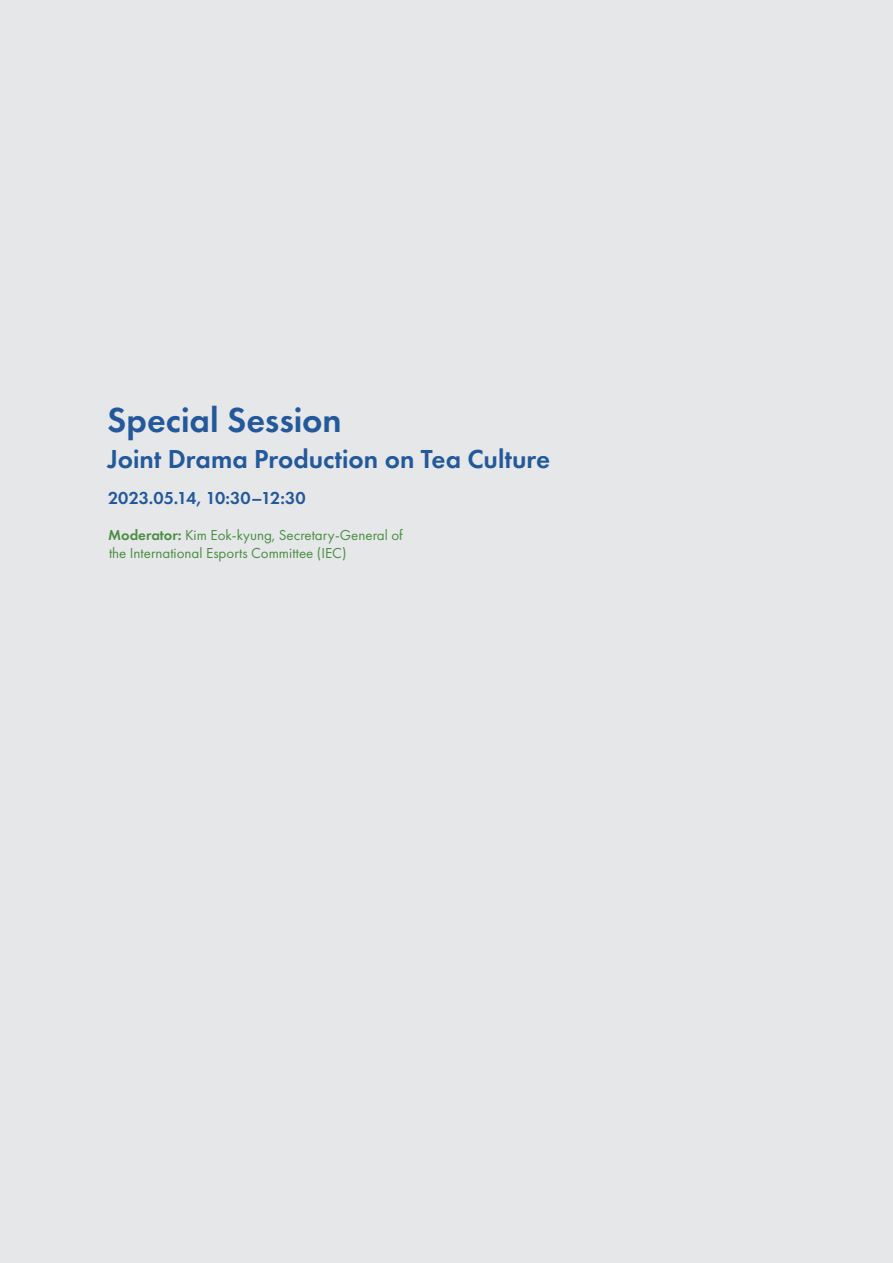
<style>
.page{position:relative;width:893px;height:1263px;background:#e6e7e8}
.page>*{position:absolute;margin:0;border:0;box-sizing:border-box;transform-origin:0 0}
.t1{font:600 36px "Futura PT";color:#23589b}
.t2{font:600 27px "Futura PT";color:#23589b}
.t3{font:600 18px "Futura PT";color:#23589b}
.t4{font:15px/18px "Futura PT";color:#4c8e46}
.s1{font-weight:600}
</style>
<div class="page">
<h1 class="t1" style="left:107px;top:397px;width:236px">Special Session</h1>
<h2 class="t2" style="left:107px;top:442px;width:444px">Joint Drama Production on Tea Culture</h2>
<p class="t3" style="left:108px;top:487px;width:199px">2023.05.14, 10:30–12:30</p>
<p class="t4" style="left:108px;top:526px;width:296px"><span class="s1">Moderator:</span> Kim Eok-kyung, Secretary-General of the International Esports Committee (IEC)</p>
</div>
